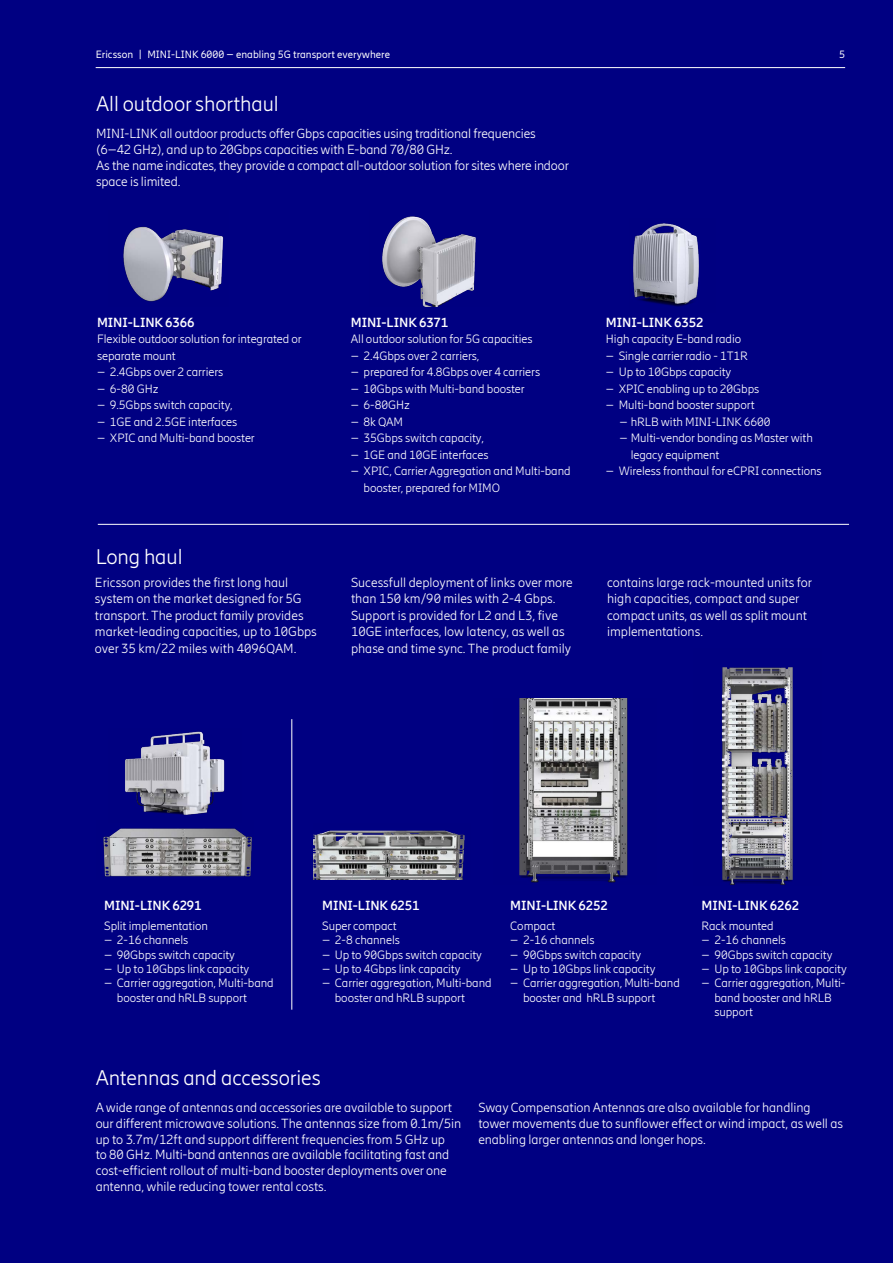
<style>
.page{position:relative;width:893px;height:1263px;background:#000082}
.page>*{position:absolute;margin:0;border:0;box-sizing:border-box;transform-origin:0 0}
.t1{font:300 21px "Ericsson Hilda";letter-spacing:-.005em;color:#fff}
.t2{font:300 13.2px/16.5px "Ericsson Hilda";letter-spacing:-.005em;color:#fff}
.t3{font:700 13.2px "Ericsson Hilda";letter-spacing:-.005em;color:#fff}
.t4{font:300 12px/14.4px "Ericsson Hilda";letter-spacing:-.005em;color:#fff}
.t5{font:10.5px "Ericsson Hilda";color:#fff}
</style>
<div class="page">
<hr style="left:96px;top:67px;width:749px;height:1px;background:#fff">
<img style="left:633px;top:223px;width:66px;height:84px">
<img style="left:123px;top:226px;width:101px;height:76px">
<img style="left:382px;top:216px;width:94px;height:90px">
<hr style="left:98px;top:524px;width:751px;height:1px;background:#fff">
<img style="left:314px;top:830px;width:151px;height:49px">
<img style="left:519px;top:698px;width:109px;height:185px">
<img style="left:721px;top:667px;width:72px;height:218px">
<img style="left:103px;top:828px;width:149px;height:49px">
<img style="left:125px;top:731px;width:100px;height:84px">
<hr style="left:292px;top:719px;width:1px;height:291px;background:#fff">
<p class="t5" style="left:96px;top:49px;width:296px">Ericsson | MINI-LINK 6000 – enabling 5G transport everywhere</p>
<p class="t5" style="left:839px;top:49px;width:7px">5</p>
<h1 class="t1" style="left:96px;top:92px;width:184px">All outdoor shorthaul</h1>
<p class="t2" style="left:96px;top:126px;width:474px;line-height:15.8px">MINI-LINK all outdoor products offer Gbps capacities using traditional frequencies (6–42 GHz), and up to 20Gbps capacities with E-band 70/80 GHz.<br>As the name indicates, they provide a compact all-outdoor solution for sites where indoor space is limited.</p>
<p class="t3" style="left:97px;top:314px;width:99px">MINI-LINK 6366</p>
<p class="t4" style="left:97px;top:331px;width:206px;line-height:16.5px">Flexible outdoor solution for integrated or separate mount</p>
<p class="t4" style="left:97px;top:365px;width:128px">– 2.4Gbps over 2 carriers</p>
<p class="t4" style="left:97px;top:381px;width:63px">– 6-80 GHz</p>
<p class="t4" style="left:97px;top:398px;width:137px">– 9.5Gbps switch capacity,</p>
<p class="t4" style="left:97px;top:414px;width:142px">– 1GE and 2.5GE interfaces</p>
<p class="t4" style="left:97px;top:431px;width:159px">– XPIC and Multi-band booster</p>
<h1 class="t1" style="left:96px;top:544px;width:88px">Long haul</h1>
<p class="t3" style="left:351px;top:314px;width:99px">MINI-LINK 6371</p>
<p class="t4" style="left:351px;top:332px;width:183px">All outdoor solution for 5G capacities</p>
<p class="t4" style="left:351px;top:348px;width:130px">– 2.4Gbps over 2 carriers,</p>
<p class="t4" style="left:351px;top:365px;width:191px">– prepared for 4.8Gbps over 4 carriers</p>
<p class="t4" style="left:351px;top:381px;width:175px">– 10Gbps with Multi-band booster</p>
<p class="t4" style="left:351px;top:398px;width:61px">– 6-80GHz</p>
<p class="t4" style="left:351px;top:414px;width:54px">– 8k QAM</p>
<p class="t4" style="left:351px;top:431px;width:135px">– 35Gbps switch capacity,</p>
<p class="t4" style="left:351px;top:447px;width:139px">– 1GE and 10GE interfaces</p>
<p class="t4" style="left:364px;top:463px;width:209px;line-height:16.5px;text-indent:-13px">– XPIC, Carrier Aggregation and Multi-band booster, prepared for MIMO</p>
<p class="t3" style="left:606px;top:314px;width:99px">MINI-LINK 6352</p>
<p class="t4" style="left:606px;top:332px;width:137px">High capacity E-band radio</p>
<p class="t4" style="left:606px;top:348px;width:143px">– Single carrier radio - 1T1R</p>
<p class="t4" style="left:606px;top:365px;width:127px">– Up to 10Gbps capacity</p>
<p class="t4" style="left:606px;top:381px;width:155px">– XPIC enabling up to 20Gbps</p>
<p class="t4" style="left:606px;top:398px;width:150px">– Multi-band booster support</p>
<p class="t4" style="left:619px;top:414px;width:153px">– hRLB with MINI-LINK 6600</p>
<p class="t4" style="left:631px;top:430px;width:184px;line-height:16.5px;text-indent:-11px">– Multi-vendor bonding as Master with legacy equipment</p>
<p class="t4" style="left:606px;top:464px;width:217px">– Wireless fronthaul for eCPRI connections</p>
<p class="t2" style="left:95px;top:574px;width:223px">Ericsson provides the first long haul system on the market designed for 5G transport. The product family provides market-leading capacities, up to 10Gbps over 35 km/22 miles with 4096QAM.</p>
<p class="t2" style="left:351px;top:574px;width:223px">Sucessfull deployment of links over more than 150 km/90 miles with 2-4 Gbps.<br>Support is provided for L2 and L3, five 10GE interfaces, low latency, as well as phase and time sync. The product family</p>
<p class="t2" style="left:607px;top:574px;width:206px">contains large rack-mounted units for high capacities, compact and super compact units, as well as split mount implementations.</p>
<p class="t3" style="left:104px;top:897px;width:99px">MINI-LINK 6291</p>
<p class="t4" style="left:104px;top:918px;width:105px">Split implementation</p>
<p class="t4" style="left:104px;top:933px;width:86px">– 2-16 channels</p>
<p class="t4" style="left:104px;top:947px;width:132px">– 90Gbps switch capacity</p>
<p class="t4" style="left:104px;top:962px;width:147px">– Up to 10Gbps link capacity</p>
<p class="t4" style="left:117px;top:976px;width:158px;text-indent:-13px">– Carrier aggregation, Multi-band booster and hRLB support</p>
<p class="t3" style="left:322px;top:897px;width:99px">MINI-LINK 6251</p>
<p class="t4" style="left:322px;top:918px;width:76px">Super compact</p>
<p class="t4" style="left:322px;top:933px;width:79px">– 2-8 channels</p>
<p class="t4" style="left:322px;top:947px;width:161px">– Up to 90Gbps switch capacity</p>
<p class="t4" style="left:322px;top:962px;width:140px">– Up to 4Gbps link capacity</p>
<p class="t4" style="left:335px;top:976px;width:158px;text-indent:-13px">– Carrier aggregation, Multi-band booster and hRLB support</p>
<p class="t3" style="left:510px;top:897px;width:99px">MINI-LINK 6252</p>
<p class="t4" style="left:510px;top:918px;width:47px">Compact</p>
<p class="t4" style="left:510px;top:933px;width:86px">– 2-16 channels</p>
<p class="t4" style="left:510px;top:947px;width:132px">– 90Gbps switch capacity</p>
<p class="t4" style="left:510px;top:962px;width:147px">– Up to 10Gbps link capacity</p>
<p class="t4" style="left:523px;top:976px;width:158px;text-indent:-13px">– Carrier aggregation, Multi-band booster and hRLB support</p>
<p class="t3" style="left:702px;top:897px;width:99px">MINI-LINK 6262</p>
<p class="t4" style="left:702px;top:918px;width:74px">Rack mounted</p>
<p class="t4" style="left:702px;top:933px;width:86px">– 2-16 channels</p>
<p class="t4" style="left:702px;top:947px;width:132px">– 90Gbps switch capacity</p>
<p class="t4" style="left:702px;top:962px;width:147px">– Up to 10Gbps link capacity</p>
<p class="t4" style="left:714px;top:976px;width:133px;text-indent:-13px">– Carrier aggregation, Multi&shy;band booster and hRLB support</p>
<h1 class="t1" style="left:96px;top:1066px;width:226px">Antennas and accessories</h1>
<p class="t2" style="left:96px;top:1100px;width:367px;line-height:15.8px">A wide range of antennas and accessories are available to support our different microwave solutions. The antennas size from 0.1m/5in up to 3.7m/12ft and support different frequencies from 5 GHz up<br>to 80 GHz. Multi-band antennas are available facilitating fast and cost-efficient rollout of multi-band booster deployments over one antenna, while reducing tower rental costs.</p>
<p class="t2" style="left:478px;top:1100px;width:366px;line-height:15.8px">Sway Compensation Antennas are also available for handling tower movements due to sunflower effect or wind impact, as well as enabling larger antennas and longer hops.</p>
</div>
